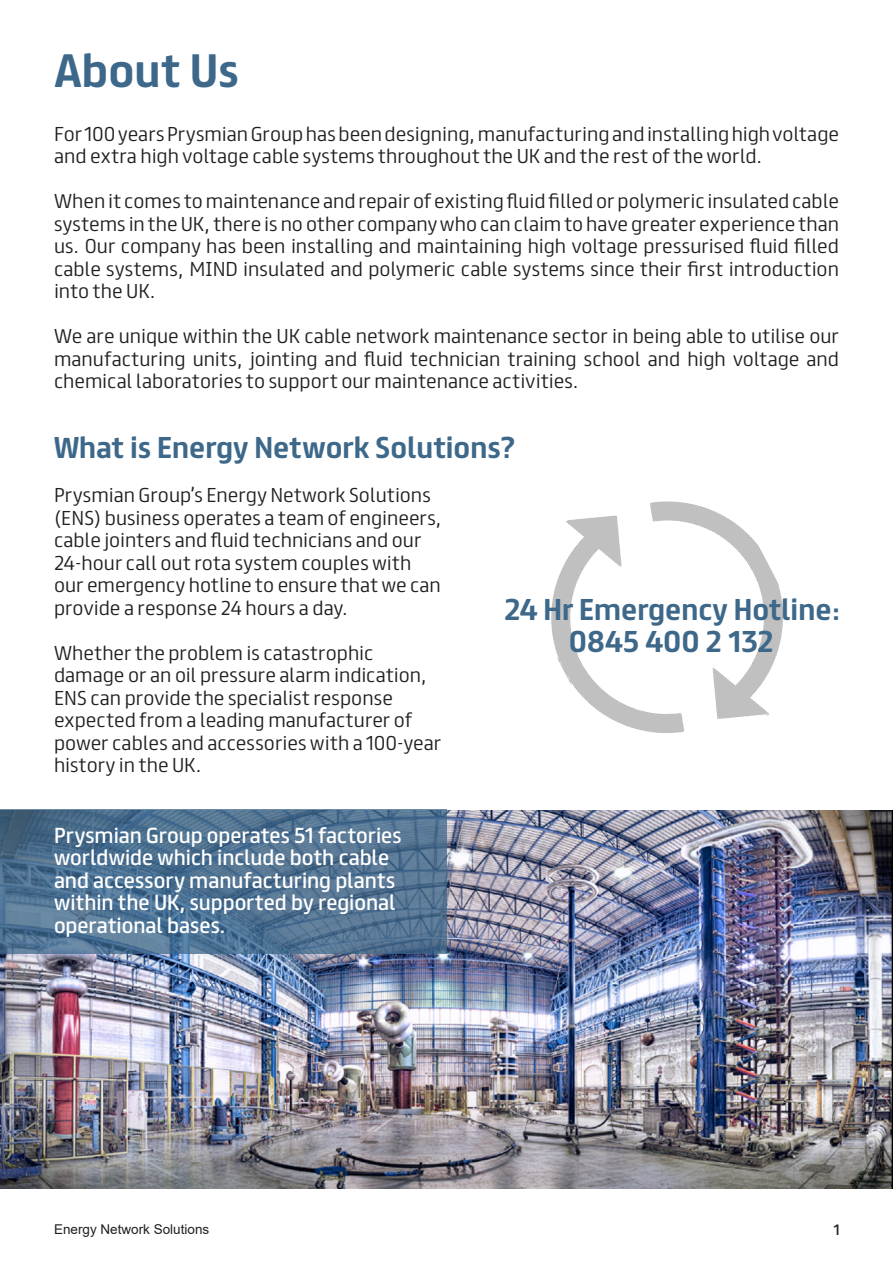
<style>
.page{position:relative;width:893px;height:1263px;background:#fff}
.page>*{position:absolute;margin:0;border:0;box-sizing:border-box;transform-origin:0 0}
.t1{font:700 42px "FS Truman";color:#3d688a}
.t2{font:700 27px "FS Truman";color:#3d688a}
.t3{font:19.5px/22.5px "FS Truman";color:#fff}
.t4{font:300 18px/22.5px "FS Truman";color:#231f20}
.t5{font:13.5px "Arial";color:#231f20}
.t6{font:13.5px "FS Truman";color:#231f20}
</style>
<div class="page">
<img style="left:551px;top:501px;width:232px;height:233px">
<img style="left:0;top:810px;width:893px;height:378px">
<svg style="left:0;top:810px;width:446px;height:144px"></svg>
<p class="t1" style="left:54px;top:34px;width:187px">About Us</p>
<p class="t4" style="left:54px;top:121px;width:786px">For 100 years Prysmian Group has been designing, manufacturing and installing high voltage and extra high voltage cable systems throughout the UK and the rest of the world.</p>
<p class="t4" style="left:54px;top:188px;width:787px;text-align:justify">When it comes to maintenance and repair of existing fluid filled or polymeric insulated cable systems in the UK, there is no other company who can claim to have greater experience than us. Our company has been installing and maintaining high voltage pressurised fluid filled cable systems, MIND insulated and polymeric cable systems since their first introduction into the UK.</p>
<p class="t4" style="left:54px;top:323px;width:786px;text-align:justify">We are unique within the UK cable network maintenance sector in being able to utilise our manufacturing units, jointing and fluid technician training school and high voltage and chemical laboratories to support our maintenance activities.</p>
<p class="t2" style="left:54px;top:423px;width:463px">What is Energy Network Solutions?</p>
<p class="t4" style="left:54px;top:483px;width:389px">Prysmian Group’s Energy Network Solutions (ENS) business operates a team of engineers, cable jointers and fluid technicians and our 24-hour call out rota system couples with our emergency hotline to ensure that we can provide a response 24 hours a day.</p>
<p class="t4" style="left:54px;top:640px;width:389px">Whether the problem is catastrophic damage or an oil pressure alarm indication, ENS can provide the specialist response expected from a leading manufacturer of power cables and accessories with a 100-year history in the UK.</p>
<p class="t2" style="left:504px;top:585px;width:336px">24 Hr Emergency Hotline:</p>
<p class="t2" style="left:569px;top:618px;width:207px">0845 400 2 132</p>
<p class="t3" style="left:54px;top:822px;width:349px">Prysmian Group operates 51 factories worldwide which include both cable and accessory manufacturing plants within the UK, supported by regional operational bases.</p>
<p class="t5" style="left:54px;top:1220px;width:157px">Energy Network Solutions</p>
<p class="t6" style="left:834px;top:1218px;width:8px">1</p>
</div>
